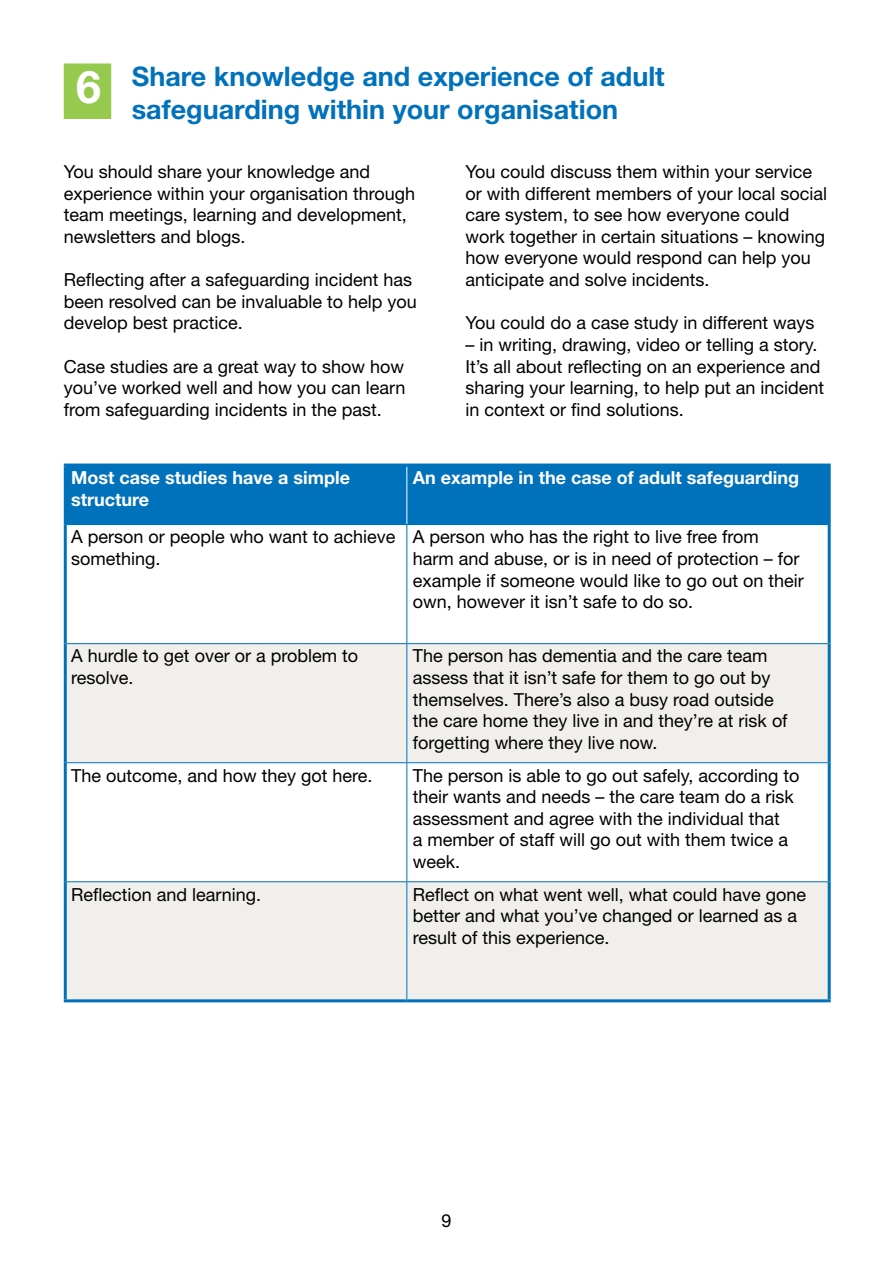
<style>
.page{position:relative;width:893px;height:1263px;background:#fff}
.page>*{position:absolute;margin:0;border:0;box-sizing:border-box;transform-origin:0 0}
.t1{font:700 45px "Helvetica Neue LT Std";color:#fff}
.t2{font:700 27px/32.4px "Helvetica Neue LT Std";color:#0071bb}
.t3{font:18px/21.6px "Helvetica Neue LT Std";color:#000}
.t4{font:700 18px/21.6px "Helvetica Neue LT Std";color:#fff}
</style>
<div class="page">
<div style="left:64px;top:63px;width:47px;height:56px;background:#96ca4f"></div>
<div style="left:65px;top:465px;width:342px;height:60px;background:#0071bb"></div>
<div style="left:407px;top:465px;width:422px;height:60px;background:#0071bb"></div>
<svg style="left:67px;top:644px;width:761px;height:355px;fill:#f1efeb"></svg>
<hr style="left:406px;top:466px;width:1px;height:58px;background:#fff">
<hr style="left:406px;top:525px;width:1px;height:118px;background:#0071bb">
<hr style="left:67px;top:643px;width:340px;height:1px;background:#0071bb">
<hr style="left:407px;top:643px;width:421px;height:1px;background:#0071bb">
<hr style="left:406px;top:644px;width:1px;height:118px;background:#0071bb">
<hr style="left:67px;top:762px;width:340px;height:1px;background:#0071bb">
<hr style="left:407px;top:762px;width:421px;height:1px;background:#0071bb">
<hr style="left:406px;top:763px;width:1px;height:118px;background:#0071bb">
<hr style="left:67px;top:881px;width:340px;height:1px;background:#0071bb">
<hr style="left:407px;top:881px;width:421px;height:1px;background:#0071bb">
<hr style="left:406px;top:882px;width:1px;height:117px;background:#0071bb">
<hr style="left:64px;top:463px;width:343px;height:3px;background:#0071bb">
<hr style="left:64px;top:466px;width:3px;height:59px;background:#0071bb">
<hr style="left:407px;top:463px;width:424px;height:3px;background:#0071bb">
<hr style="left:828px;top:466px;width:3px;height:59px;background:#0071bb">
<hr style="left:64px;top:525px;width:3px;height:119px;background:#0071bb">
<hr style="left:828px;top:525px;width:3px;height:119px;background:#0071bb">
<hr style="left:64px;top:644px;width:3px;height:119px;background:#0071bb">
<hr style="left:828px;top:644px;width:3px;height:119px;background:#0071bb">
<hr style="left:64px;top:763px;width:3px;height:119px;background:#0071bb">
<hr style="left:828px;top:763px;width:3px;height:119px;background:#0071bb">
<hr style="left:64px;top:882px;width:3px;height:117px;background:#0071bb">
<hr style="left:828px;top:882px;width:3px;height:117px;background:#0071bb">
<hr style="left:64px;top:999px;width:343px;height:3px;background:#0071bb">
<hr style="left:407px;top:999px;width:424px;height:3px;background:#0071bb">
<h1 class="t1" style="left:76px;top:59px;width:27px">6</h1>
<h2 class="t2" style="left:132px;top:60px;width:534px">Share knowledge and experience of adult safeguarding within your organisation</h2>
<p class="t3" style="left:64px;top:161px;width:353px">You should share your knowledge and experience within your organisation through team meetings, learning and development, newsletters and blogs.</p>
<p class="t3" style="left:64px;top:269px;width:355px">Reflecting after a safeguarding incident has been resolved can be invaluable to help you develop best practice.</p>
<p class="t3" style="left:64px;top:355px;width:343px;text-align:justify">Case studies are a great way to show how you’ve worked well and how you can learn from safeguarding incidents in the past.</p>
<p class="t3" style="left:466px;top:161px;width:363px">You could discuss them within your service or with different members of your local social care system, to see how everyone could work together in certain situations – knowing how everyone would respond can help you anticipate and solve incidents.</p>
<p class="t3" style="left:466px;top:312px;width:350px">You could do a case study in different ways</p>
<p class="t3" style="left:466px;top:333px;width:360px">– in writing, drawing, video or telling a story.<br>It’s all about reflecting on an experience and sharing your learning, to help put an incident in context or find solutions.</p>
<p class="t4" style="left:71px;top:466px;width:280px">Most case studies have a simple structure</p>
<p class="t4" style="left:413px;top:466px;width:388px">An example in the case of adult safeguarding</p>
<p class="t3" style="left:71px;top:526px;width:326px">A person or people who want to achieve something.</p>
<p class="t3" style="left:413px;top:526px;width:393px">A person who has the right to live free from harm and abuse, or is in need of protection – for example if someone would like to go out on their own, however it isn’t safe to do so.</p>
<p class="t3" style="left:71px;top:645px;width:288px">A hurdle to get over or a problem to resolve.</p>
<p class="t3" style="left:413px;top:645px;width:376px">The person has dementia and the care team assess that it isn’t safe for them to go out by themselves. There’s also a busy road outside the care home they live in and they’re at risk of forgetting where they live now.</p>
<p class="t3" style="left:71px;top:764px;width:303px">The outcome, and how they got here.</p>
<p class="t3" style="left:413px;top:764px;width:388px">The person is able to go out safely, according to their wants and needs – the care team do a risk assessment and agree with the individual that<br>a member of staff will go out with them twice a week.</p>
<p class="t3" style="left:71px;top:883px;width:192px">Reflection and learning.</p>
<p class="t3" style="left:413px;top:883px;width:395px">Reflect on what went well, what could have gone better and what you’ve changed or learned as a result of this experience.</p>
<p class="t3" style="left:441px;top:1209px;width:12px">9</p>
</div>
